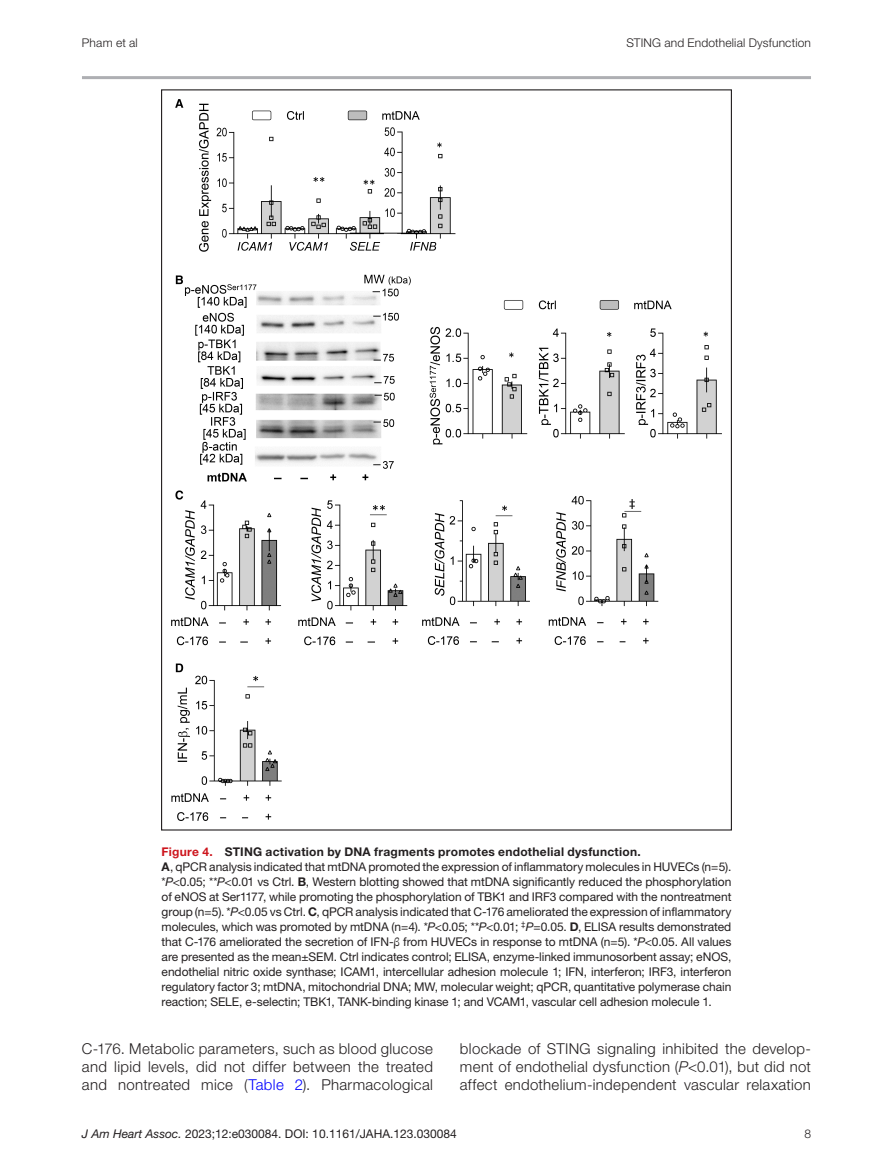
<style>
.page{position:relative;width:893px;height:1174px;background:#fff}
.page>*{position:absolute;margin:0;border:0;box-sizing:border-box;transform-origin:0 0}
.t1{font:300 15px/18px "Helvetica Neue LT Std";letter-spacing:.02em;color:#231f20;text-align:justify}
.t2{font:12px/15px "Helvetica Neue LT Std";letter-spacing:-.005em;color:#231f20}
.t3{font:300 12px "Helvetica Neue LT Std";letter-spacing:.015em;color:#231f20}
.s1{font-weight:700;color:#cd151d}
.s2{font-weight:700}
.s3{font-style:italic}
.s4{font-family:"STIX Two Text"}
.s5{color:#00f}
</style>
<div class="page">
<img style="left:171px;top:99px;width:551px;height:722px">
<hr style="left:82px;top:76px;width:729px;height:3px;background:#aeafb3">
<p class="t3" style="left:82px;top:35px;width:57px">Pham et al</p>
<p class="t3" style="left:626px;top:35px;width:186px">STING and Endothelial Dysfunction</p>
<p class="t2" style="left:162px;top:844px;width:571px"><span class="s1">Figure 4.</span> <span class="s2">STING activation by DNA fragments promotes endothelial dysfunction.<br>A</span>, qPCR analysis indicated that mtDNA promoted the expression of inflammatory molecules in HUVECs (n=5). *<span class="s3">P</span>&lt;0.05; **<span class="s3">P</span>&lt;0.01 vs Ctrl. <span class="s2">B</span>, Western blotting showed that mtDNA significantly reduced the phosphorylation of eNOS at Ser1177, while promoting the phosphorylation of TBK1 and IRF3 compared with the nontreatment group (n=5). *<span class="s3">P</span>&lt;0.05 vs Ctrl. <span class="s2">C</span>, qPCR analysis indicated that C-176 ameliorated the expression of inflammatory molecules, which was promoted by mtDNA (n=4). *<span class="s3">P</span>&lt;0.05; **<span class="s3">P</span>&lt;0.01; <sup>‡</sup><span class="s3">P</span>=0.05. <span class="s2">D</span>, ELISA results demonstrated that C-176 ameliorated the secretion of IFN-<span class="s4">β</span> from HUVECs in response to mtDNA (n=5). *<span class="s3">P</span>&lt;0.05. All values are presented as the mean±SEM. Ctrl indicates control; ELISA, enzyme-linked immunosorbent assay; eNOS, endothelial nitric oxide synthase; ICAM1, intercellular adhesion molecule 1; IFN, interferon; IRF3, interferon regulatory factor 3; mtDNA, mitochondrial DNA; MW, molecular weight; qPCR, quantitative polymerase chain reaction; SELE, e-selectin; TBK1, TANK-binding kinase 1; and VCAM1, vascular cell adhesion molecule 1.</p>
<p class="t1" style="left:82px;top:1039px;width:353px">C-176. Metabolic parameters, such as blood glucose and lipid levels, did not differ between the treated and nontreated mice (<span class="s5">Table 2</span>). Pharmacological</p>
<p class="t1" style="left:460px;top:1039px;width:353px">blockade of STING signaling inhibited the develop&shy;ment of endothelial dysfunction (<span class="s3">P</span>&lt;0.01), but did not affect endothelium-independent vascular relaxation</p>
<p class="t2" style="left:82px;top:1126px;width:376px"><span class="s3">J Am Heart Assoc.</span> 2023;12:e030084. DOI: 10.1161/JAHA.123.030084</p>
<p class="t3" style="left:804px;top:1126px;width:8px">8</p>
</div>
